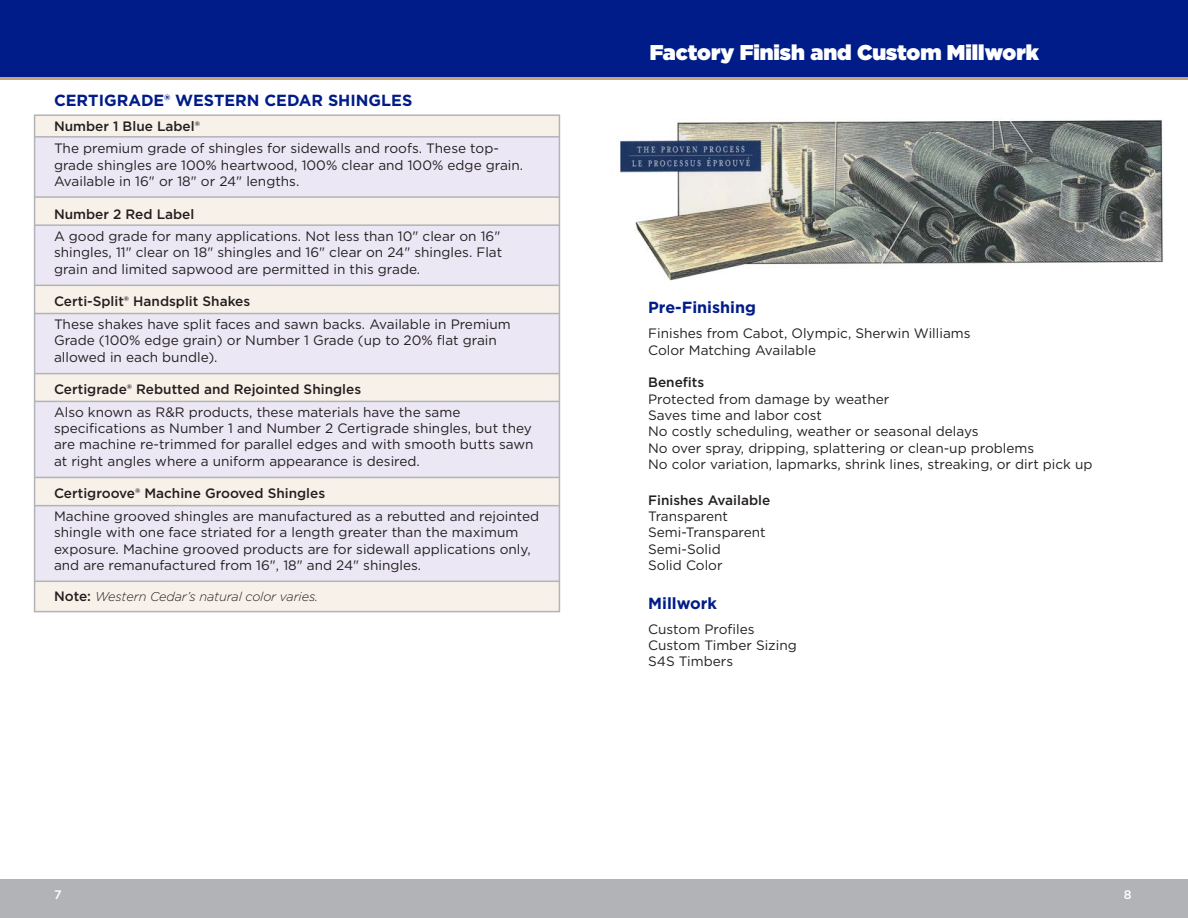
<style>
.page{position:relative;width:1188px;height:918px;background:#fff}
.page>*{position:absolute;margin:0;border:0;box-sizing:border-box;transform-origin:0 0}
.t1{font:900 21.3px "Gotham";color:#fff}
.t2{font:700 16.05px "Gotham";color:#001c88}
.t3{font:13.65px/16.4px "Gotham";color:#231f20}
.t4{font:500 13.65px "Gotham";color:#231f20}
.t5{font:italic 300 12.75px "Gotham";letter-spacing:-.01em;color:#231f20}
.t6{font:500 12.3px "Gotham";color:#fff}
.s1{font-weight:500;font-style:normal;font-size:13.65px}
</style>
<div class="page">
<div style="left:34px;top:115px;width:526px;height:22px;background:#f7f1e9"></div>
<div style="left:34px;top:197px;width:526px;height:28px;background:#f7f1e9"></div>
<div style="left:34px;top:285px;width:526px;height:28px;background:#f7f1e9"></div>
<div style="left:34px;top:374px;width:526px;height:28px;background:#f7f1e9"></div>
<div style="left:34px;top:477px;width:526px;height:29px;background:#f7f1e9"></div>
<div style="left:34px;top:581px;width:526px;height:30px;background:#f7f1e9"></div>
<div style="left:34px;top:137px;width:526px;height:60px;background:#ece7f5"></div>
<div style="left:34px;top:225px;width:526px;height:60px;background:#ece7f5"></div>
<div style="left:34px;top:314px;width:526px;height:60px;background:#ece7f5"></div>
<div style="left:34px;top:401px;width:526px;height:76px;background:#ece7f5"></div>
<div style="left:34px;top:506px;width:526px;height:75px;background:#ece7f5"></div>
<div style="left:34px;top:114px;width:526px;height:498px;border:2px solid #b2b3b7"></div>
<div style="left:0;top:879px;width:1188px;height:39px;background:#b2b3b7"></div>
<div style="left:0;top:0;width:1188px;height:79px;background:#001c88"></div>
<hr style="left:0;top:78px;width:1188px;height:2px;background:#c5a476">
<img style="left:617px;top:119px;width:546px;height:162px">
<hr style="left:34px;top:196px;width:526px;height:2px;background:#b2b3b7">
<hr style="left:34px;top:136px;width:526px;height:2px;background:#b2b3b7">
<hr style="left:34px;top:224px;width:526px;height:2px;background:#b2b3b7">
<hr style="left:34px;top:313px;width:526px;height:1px;background:#b2b3b7">
<hr style="left:34px;top:401px;width:526px;height:1px;background:#b2b3b7">
<hr style="left:34px;top:505px;width:526px;height:1px;background:#b2b3b7">
<hr style="left:34px;top:285px;width:526px;height:1px;background:#b2b3b7">
<hr style="left:34px;top:373px;width:526px;height:1px;background:#b2b3b7">
<hr style="left:34px;top:477px;width:526px;height:1px;background:#b2b3b7">
<hr style="left:34px;top:581px;width:526px;height:1px;background:#b2b3b7">
<p class="t2" style="left:54px;top:89px;width:360px">CERTIGRADE® WESTERN CEDAR SHINGLES</p>
<p class="t4" style="left:54px;top:117px;width:147px">Number 1 Blue Label®</p>
<p class="t3" style="left:54px;top:140px;width:471px">The premium grade of shingles for sidewalls and roofs. These top&shy;grade shingles are 100% heartwood, 100% clear and 100% edge grain.<br>Available in 16" or 18" or 24" lengths.</p>
<p class="t4" style="left:54px;top:205px;width:142px">Number 2 Red Label</p>
<p class="t3" style="left:54px;top:228px;width:450px">A good grade for many applications. Not less than 10" clear on 16" shingles, 11" clear on 18" shingles and 16" clear on 24" shingles. Flat grain and limited sapwood are permitted in this grade.</p>
<p class="t4" style="left:54px;top:293px;width:198px">Certi-Split® Handsplit Shakes</p>
<p class="t3" style="left:54px;top:316px;width:458px">These shakes have split faces and sawn backs. Available in Premium<br>Grade (100% edge grain) or Number 1 Grade (up to 20% flat grain allowed in each bundle).</p>
<p class="t4" style="left:54px;top:381px;width:309px">Certigrade® Rebutted and Rejointed Shingles</p>
<p class="t3" style="left:54px;top:404px;width:481px">Also known as R&amp;R products, these materials have the same specifications as Number 1 and Number 2 Certigrade shingles, but they are machine re-trimmed for parallel edges and with smooth butts sawn at right angles where a uniform appearance is desired.</p>
<p class="t4" style="left:54px;top:485px;width:273px">Certigroove® Machine Grooved Shingles</p>
<p class="t3" style="left:54px;top:508px;width:487px">Machine grooved shingles are manufactured as a rebutted and rejointed shingle with one face striated for a length greater than the maximum exposure. Machine grooved products are for sidewall applications only, and are remanufactured from 16", 18" and 24" shingles.</p>
<p class="t5" style="left:54px;top:589px;width:266px"><span class="s1">Note:</span> Western Cedar’s natural color varies.</p>
<h1 class="t1" style="left:650px;top:40px;width:391px">Factory Finish and Custom Millwork</h1>
<p class="t2" style="left:648px;top:297px;width:109px">Pre-Finishing</p>
<p class="t3" style="left:648px;top:325px;width:324px">Finishes from Cabot, Olympic, Sherwin Williams<br>Color Matching Available</p>
<p class="t4" style="left:648px;top:374px;width:58px">Benefits</p>
<p class="t3" style="left:648px;top:390px;width:446px">Protected from damage by weather<br>Saves time and labor cost<br>No costly scheduling, weather or seasonal delays<br>No over spray, dripping, splattering or clean-up problems<br>No color variation, lapmarks, shrink lines, streaking, or dirt pick up</p>
<p class="t4" style="left:648px;top:491px;width:124px">Finishes Available</p>
<p class="t3" style="left:648px;top:508px;width:119px">Transparent<br>Semi-Transparent<br>Semi-Solid<br>Solid Color</p>
<p class="t2" style="left:648px;top:592px;width:70px">Millwork</p>
<p class="t3" style="left:648px;top:620px;width:150px">Custom Profiles<br>Custom Timber Sizing<br>S4S Timbers</p>
<p class="t6" style="left:54px;top:887px;width:9px">7</p>
<p class="t6" style="left:1124px;top:887px;width:9px">8</p>
</div>
